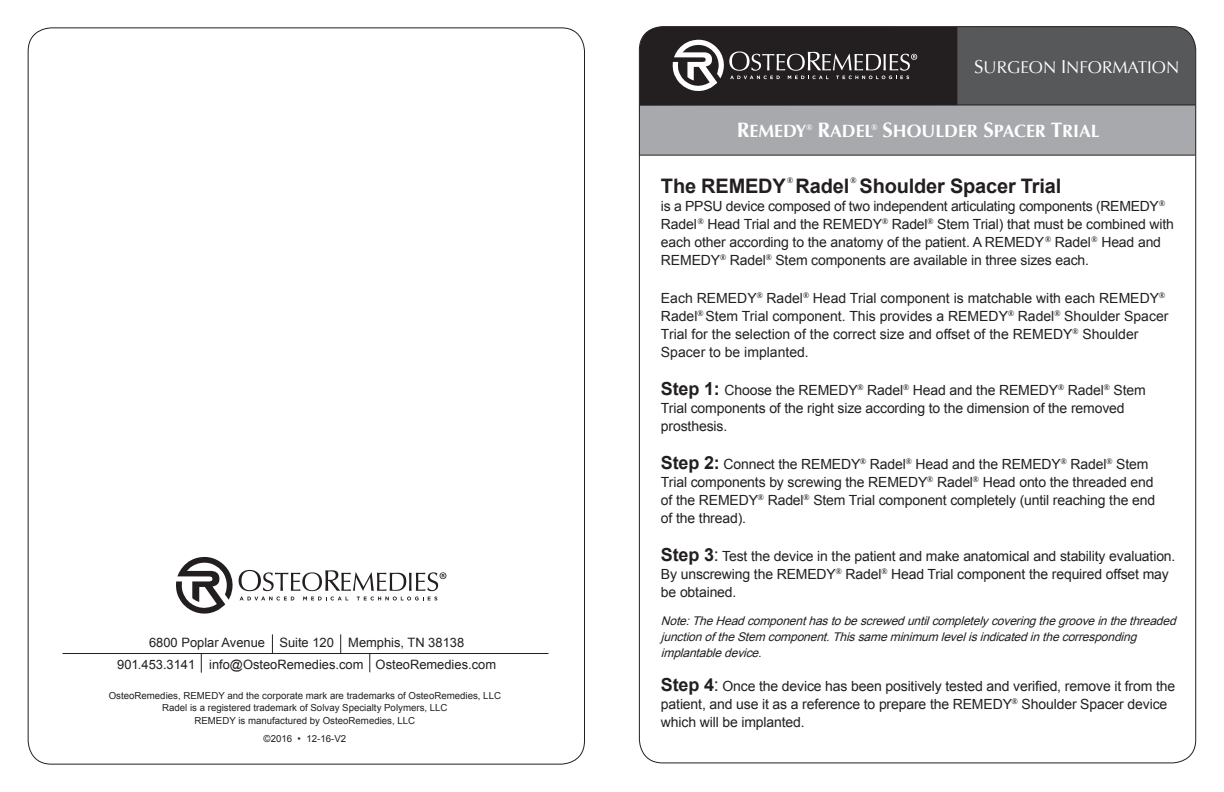
<style>
.page{position:relative;width:1224px;height:792px;background:#fff}
.page>*{position:absolute;margin:0;border:0;box-sizing:border-box;transform-origin:0 0}
.t1{font:700 20px "Arial";letter-spacing:-.01em;color:#231f20}
.t2{font:700 17.8px "Optima";color:#fff}
.t3{font:17px "Optima";color:#fff}
.t4{font:14px/18px "Arial";letter-spacing:-.01em;color:#231f20}
.t5{font:13px/21.6px "Arial";color:#231f20;text-align:center}
.t6{font:italic 12px/16px "Arial";color:#231f20}
.t7{font:9.6px/11.6px "Arial";color:#231f20;text-align:center}
.t8{font:700 8px "Optima";color:#231f20}
.s1{font-size:18.8px}
.s2{font-size:20.8px}
.s3{font-weight:700;font-size:18px}
.s4{font-size:18px}
</style>
<div class="page">
<div style="left:639px;top:105px;width:557px;height:50px;background:#a8a9ad"></div>
<svg style="left:639px;top:26px;width:557px;height:78px;background:#454345"></svg>
<hr style="left:639px;top:104px;width:556px;height:1px;background:#231f20">
<hr style="left:639px;top:155px;width:556px;height:1px;background:#231f20">
<hr style="left:62px;top:653px;width:486px;height:1px;background:#231f20">
<svg style="left:272px;top:634px;width:1px;height:19px"></svg>
<svg style="left:340px;top:634px;width:1px;height:19px"></svg>
<svg style="left:201px;top:654px;width:1px;height:19px"></svg>
<svg style="left:176px;top:557px;width:270px;height:57px"></svg>
<svg style="left:369px;top:654px;width:1px;height:18px"></svg>
<p class="t5" style="left:117px;top:632px;width:380px">6800 Poplar Avenue Suite 120 Memphis, TN 38138<br>901.453.3141 info@OsteoRemedies.com OsteoRemedies.com</p>
<p class="t7" style="left:109px;top:690px;width:394px">OsteoRemedies, REMEDY and the corporate mark are trademarks of OsteoRemedies, LLC<br>Radel is a registered trademark of Solvay Specialty Polymers, LLC</p>
<p class="t7" style="left:194px;top:711px;width:222px;line-height:18px">REMEDY is manufactured by OsteoRemedies, LLC ©2016 • 12-16-V2</p>
<p class="t3" style="left:974px;top:57px;width:207px"><span class="s1">S</span>URGEON <span class="s1">I</span>NFORMATION</p>
<p class="t2" style="left:737px;top:121px;width:364px"><span class="s2">R</span>EMEDY<sup>®</sup> <span class="s2">R</span>ADEL<sup>®</sup> <span class="s2">S</span>HOULDER <span class="s2">S</span>PACER <span class="s2">T</span>RIAL</p>
<h1 class="t1" style="left:661px;top:173px;width:126px">The REMEDY</h1>
<p class="t8" style="left:787px;top:176px;width:7px">®</p>
<h1 class="t1" style="left:796px;top:173px;width:55px">Radel</h1>
<p class="t8" style="left:850px;top:176px;width:7px">®</p>
<h1 class="t1" style="left:860px;top:173px;width:203px">Shoulder Spacer Trial</h1>
<p class="t4" style="left:661px;top:197px;width:515px">is a PPSU device composed of two independent articulating components (REMEDY<sup>® </sup>Radel<sup>®</sup> Head Trial and the REMEDY<sup>®</sup> Radel<sup>®</sup> Stem Trial) that must be combined with each other according to the anatomy of the patient. A REMEDY<sup>®</sup> Radel<sup>®</sup> Head and REMEDY<sup>®</sup> Radel<sup>®</sup> Stem components are available in three sizes each.</p>
<p class="t4" style="left:661px;top:289px;width:509px">Each REMEDY<sup>®</sup> Radel<sup>®</sup> Head Trial component is matchable with each REMEDY<sup>® </sup>Radel<sup>®</sup> Stem Trial component. This provides a REMEDY<sup>®</sup> Radel<sup>®</sup> Shoulder Spacer Trial for the selection of the correct size and offset of the REMEDY<sup>®</sup> Shoulder Spacer to be implanted.</p>
<p class="t4" style="left:661px;top:381px;width:486px"><span class="s3">Step 1:</span> Choose the REMEDY<sup>®</sup> Radel<sup>®</sup> Head and the REMEDY<sup>®</sup> Radel<sup>®</sup> Stem<br>Trial components of the right size according to the dimension of the removed prosthesis.</p>
<p class="t4" style="left:661px;top:455px;width:496px"><span class="s3">Step 2:</span> Connect the REMEDY<sup>®</sup> Radel<sup>®</sup> Head and the REMEDY<sup>®</sup> Radel<sup>®</sup> Stem Trial components by screwing the REMEDY<sup>®</sup> Radel<sup>®</sup> Head onto the threaded end of the REMEDY<sup>®</sup> Radel<sup>®</sup> Stem Trial component completely (until reaching the end of the thread).</p>
<p class="t4" style="left:661px;top:547px;width:516px"><span class="s3">Step 3</span><span class="s4">:</span> Test the device in the patient and make anatomical and stability evaluation.<br>By unscrewing the REMEDY<sup>®</sup> Radel<sup>®</sup> Head Trial component the required offset may be obtained.</p>
<p class="t6" style="left:661px;top:613px;width:521px">Note:TheHeadcomponenthastobescreweduntilcompletelycoveringthegrooveinthethreaded junctionoftheStem component.Thissameminimum levelisindicatedinthecorresponding implantabledevice.</p>
<p class="t4" style="left:661px;top:677px;width:516px"><span class="s3">Step 4</span><span class="s4">:</span> Once the device has been positively tested and verified, remove it from the patient, and use it as a reference to prepare the REMEDY<sup>®</sup> Shoulder Spacer device which will be implanted.</p>
</div>
